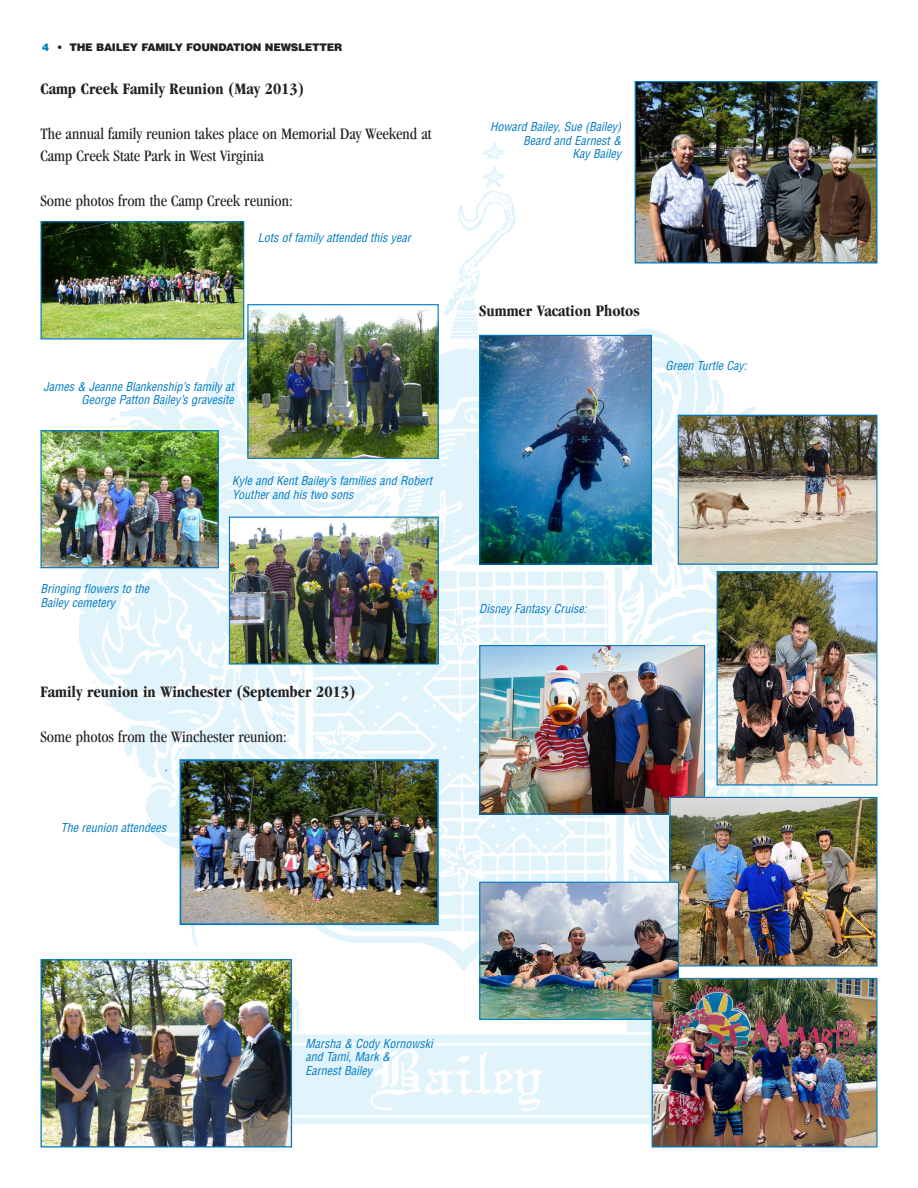
<style>
.page{position:relative;width:918px;height:1188px;background:#fff}
.page>*{position:absolute;margin:0;border:0;box-sizing:border-box;transform-origin:0 0}
.t1{font:condensed 16.5px/22.5px "Garamond";color:#231f20}
.t2{font:700 condensed 16.5px "Garamond";color:#231f20}
.captions{font:italic condensed 12px/13.5px "Helvetica";color:#007ac2}
.t3{font:900 10.5px "Helvetica";letter-spacing:-.025em;color:#231f20}
.s1{color:#007ac2}
</style>
<div class="page">
<img style="left:72px;top:159px;width:774px;height:972px">
<img style="left:42px;top:223px;width:200px;height:114px">
<div style="left:40px;top:221px;width:204px;height:118px;border:1px solid #0079c2"></div>
<img style="left:249px;top:306px;width:188px;height:151px">
<div style="left:247px;top:304px;width:192px;height:155px;border:1px solid #0079c2"></div>
<img style="left:42px;top:432px;width:175px;height:134px">
<div style="left:40px;top:430px;width:179px;height:138px;border:1px solid #0079c2"></div>
<img style="left:231px;top:519px;width:206px;height:144px">
<div style="left:229px;top:517px;width:210px;height:148px;border:1px solid #0079c2"></div>
<img style="left:183px;top:762px;width:253px;height:160px">
<div style="left:180px;top:759px;width:259px;height:166px;border:2px solid #0079c2"></div>
<img style="left:43px;top:961px;width:247px;height:184px">
<div style="left:41px;top:959px;width:251px;height:188px;border:1px solid #0079c2"></div>
<img style="left:680px;top:417px;width:196px;height:146px">
<div style="left:678px;top:415px;width:200px;height:150px;border:1px solid #0079c2"></div>
<img style="left:481px;top:337px;width:169px;height:226px">
<div style="left:479px;top:335px;width:173px;height:230px;border:1px solid #0079c2"></div>
<img style="left:719px;top:573px;width:157px;height:211px">
<div style="left:717px;top:571px;width:161px;height:215px;border:1px solid #0079c2"></div>
<img style="left:481px;top:647px;width:222px;height:166px">
<div style="left:479px;top:645px;width:226px;height:170px;border:1px solid #0079c2"></div>
<img style="left:671px;top:799px;width:205px;height:166px">
<div style="left:669px;top:797px;width:209px;height:170px;border:1px solid #0079c2"></div>
<img style="left:637px;top:83px;width:239px;height:178px">
<div style="left:635px;top:81px;width:243px;height:182px;border:1px solid #0079c2"></div>
<img style="left:481px;top:884px;width:196px;height:134px">
<div style="left:479px;top:882px;width:200px;height:138px;border:1px solid #0079c2"></div>
<img style="left:654px;top:980px;width:222px;height:165px">
<div style="left:652px;top:978px;width:226px;height:169px;border:1px solid #0079c2"></div>
<p class="t3" style="left:42px;top:40px;width:302px"><span class="s1">4</span> • THE BAILEY FAMILY FOUNDATION NEWSLETTER</p>
<p class="t2" style="left:40px;top:79px;width:265px">Camp Creek Family Reunion (May 2013)</p>
<p class="t1" style="left:40px;top:122px;width:392px">The annual family reunion takes place on Memorial Day Weekend at<br>Camp Creek State Park in West Virginia</p>
<p class="t1" style="left:40px;top:189px;width:254px">Some photos from the Camp Creek reunion:</p>
<p class="captions" style="left:258px;top:231px;width:155px">Lots of family attended this year</p>
<p class="captions" style="left:43px;top:379px;width:192px;text-align:right">James &amp; Jeanne Blankenship’s family at<br>George Patton Bailey’s gravesite</p>
<p class="captions" style="left:40px;top:582px;width:110px">Bringing flowers to the<br>Bailey cemetery</p>
<p class="captions" style="left:232px;top:474px;width:201px">Kyle and Kent Bailey’s families and Robert<br>Youther and his two sons</p>
<p class="t2" style="left:40px;top:682px;width:317px">Family reunion in Winchester (September 2013)</p>
<p class="t1" style="left:40px;top:725px;width:248px">Some photos from the Winchester reunion:</p>
<p class="captions" style="left:163px;top:766px;width:4px">'</p>
<p class="captions" style="left:61px;top:820px;width:107px">The reunion attendees</p>
<p class="captions" style="left:490px;top:120px;width:132px;text-align:right">Howard Bailey, Sue (Bailey)<br>Beard and Earnest &amp;<br>Kay Bailey</p>
<p class="t2" style="left:479px;top:301px;width:162px">Summer Vacation Photos</p>
<p class="captions" style="left:666px;top:358px;width:83px">Green Turtle Cay:</p>
<p class="captions" style="left:479px;top:601px;width:109px">Disney Fantasy Cruise:</p>
<p class="captions" style="left:306px;top:1036px;width:129px">Marsha &amp; Cody Kornowski and Tami, Mark &amp;<br>Earnest Bailey</p>
</div>
